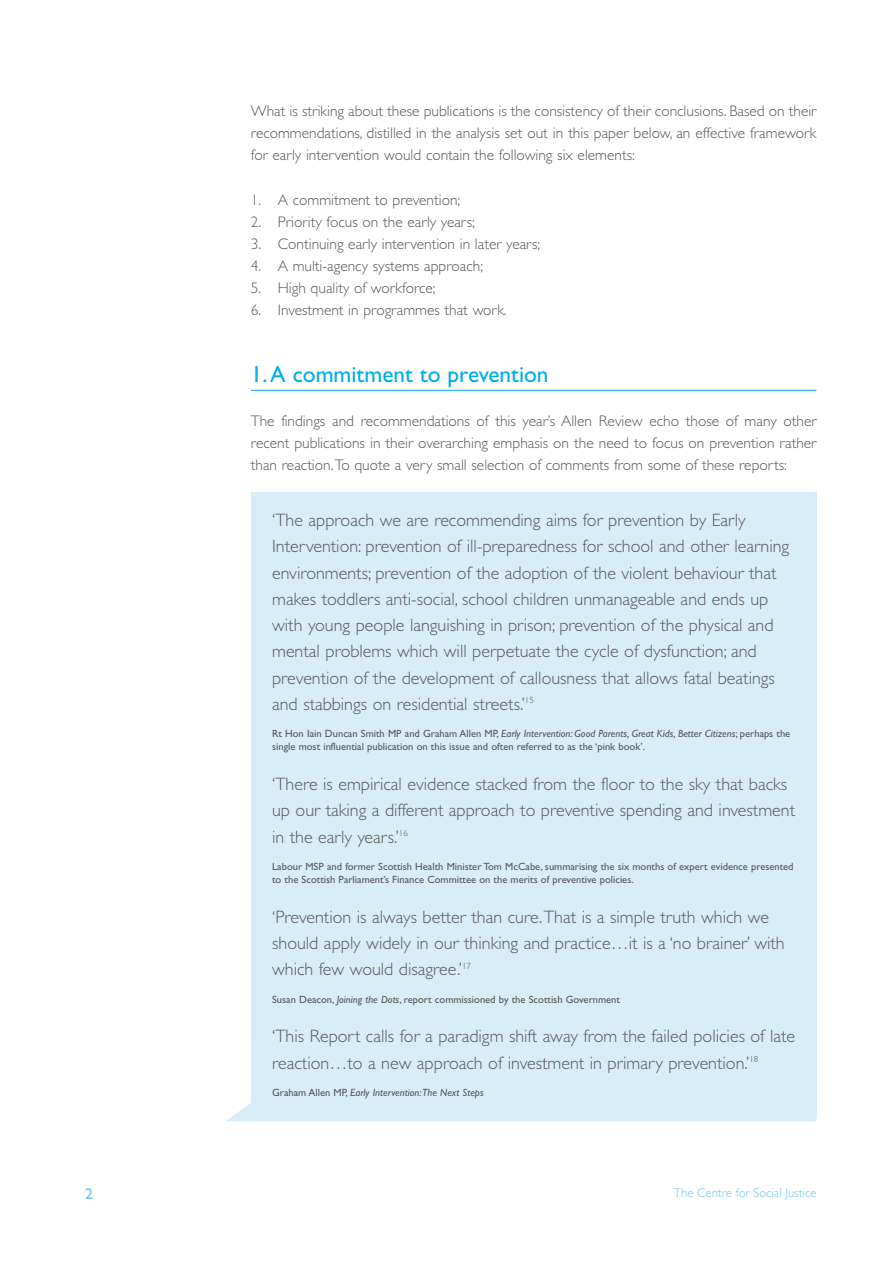
<style>
.page{position:relative;width:893px;height:1263px;background:#fff}
.page>*{position:absolute;margin:0;border:0;box-sizing:border-box;transform-origin:0 0}
.t1{font:23.25px "Gill Sans Std";color:#00aee6}
.t2{font:300 18px/26.2px "Gill Sans Std";color:#57585a}
.t3{font:15.75px "Gill Sans Std";color:#6fc8ef}
.t4{font:300 15.3px/22.2px "Gill Sans Std";color:#57585a;text-align:justify}
.t5{font:300 12.75px "Gill Sans Std";color:#6fc8ef}
.t6{font:10.5px/13.5px "Gill Sans Std";color:#57585a}
.t7{font:italic 10.5px "Gill Sans Std";color:#57585a}
.s1{font-style:italic}
.s2{font-style:normal}
</style>
<div class="page">
<svg style="left:226px;top:1103px;width:590px;height:18px;background:#dbeff9"></svg>
<hr style="left:251px;top:390px;width:565px;height:1px;background:#00aee6">
<div style="left:251px;top:493px;width:565px;height:625px;background:#d7eef9"></div>
<p class="t4" style="left:251px;top:100px;width:567px">What is striking about these publications is the consistency of their conclusions. Based on their recommendations, distilled in the analysis set out in this paper below, an effective framework for early intervention would contain the following six elements:</p>
<p class="t4" style="left:251px;top:189px;width:211px">1. A commitment to prevention;</p>
<p class="t4" style="left:251px;top:211px;width:225px">2. Priority focus on the early years;</p>
<p class="t4" style="left:251px;top:233px;width:291px">3. Continuing early intervention in later years;</p>
<p class="t4" style="left:251px;top:255px;width:234px">4. A multi-agency systems approach;</p>
<p class="t4" style="left:251px;top:277px;width:186px">5. High quality of workforce;</p>
<p class="t4" style="left:251px;top:299px;width:257px">6. Investment in programmes that work.</p>
<p class="t1" style="left:251px;top:360px;width:299px">1. A commitment to prevention</p>
<p class="t4" style="left:251px;top:410px;width:567px">The findings and recommendations of this year’s Allen Review echo those of many other recent publications in their overarching emphasis on the need to focus on prevention rather than reaction. To quote a very small selection of comments from some of these reports:</p>
<p class="t2" style="left:272px;top:507px;width:519px">‘The approach we are recommending aims for prevention by Early Intervention: prevention of ill-preparedness for school and other learning environments; prevention of the adoption of the violent behaviour that makes toddlers anti-social, school children unmanageable and ends up with young people languishing in prison; prevention of the physical and mental problems which will perpetuate the cycle of dysfunction; and prevention of the development of callousness that allows fatal beatings and stabbings on residential streets.’<sup>15</sup></p>
<p class="t6" style="left:272px;top:727px;width:520px">Rt Hon Iain Duncan Smith MP and Graham Allen MP, <span class="s1">Early Intervention: Good Parents, Great Kids, Better Citizens</span>; perhaps the single most influential publication on this issue and often referred to as the ‘pink book’.</p>
<p class="t2" style="left:272px;top:771px;width:524px">‘There is empirical evidence stacked from the floor to the sky that backs up our taking a different approach to preventive spending and investment in the early years.’<sup>16</sup></p>
<p class="t6" style="left:272px;top:859px;width:523px">Labour MSP and former Scottish Health Minister Tom McCabe, summarising the six months of expert evidence presented to the Scottish Parliament’s Finance Committee on the merits of preventive policies.</p>
<p class="t2" style="left:272px;top:904px;width:514px">‘Prevention is always better than cure. That is a simple truth which we should apply widely in our thinking and practice…it is a ‘no brainer’ with which few would disagree.’<sup>17</sup></p>
<p class="t6" style="left:272px;top:992px;width:349px">Susan Deacon, <span class="s1">Joining the Dots</span>, report commissioned by the Scottish Government</p>
<p class="t2" style="left:272px;top:1023px;width:525px">‘This Report calls for a paradigm shift away from the failed policies of late reaction…to a new approach of investment in primary prevention.’<sup>18</sup></p>
<p class="t7" style="left:272px;top:1086px;width:213px"><span class="s2">Graham Allen MP,</span> Early Intervention:The Next Steps</p>
<p class="t3" style="left:85px;top:1185px;width:9px">2</p>
<p class="t5" style="left:674px;top:1186px;width:144px">The Centre for Social Justice</p>
</div>
